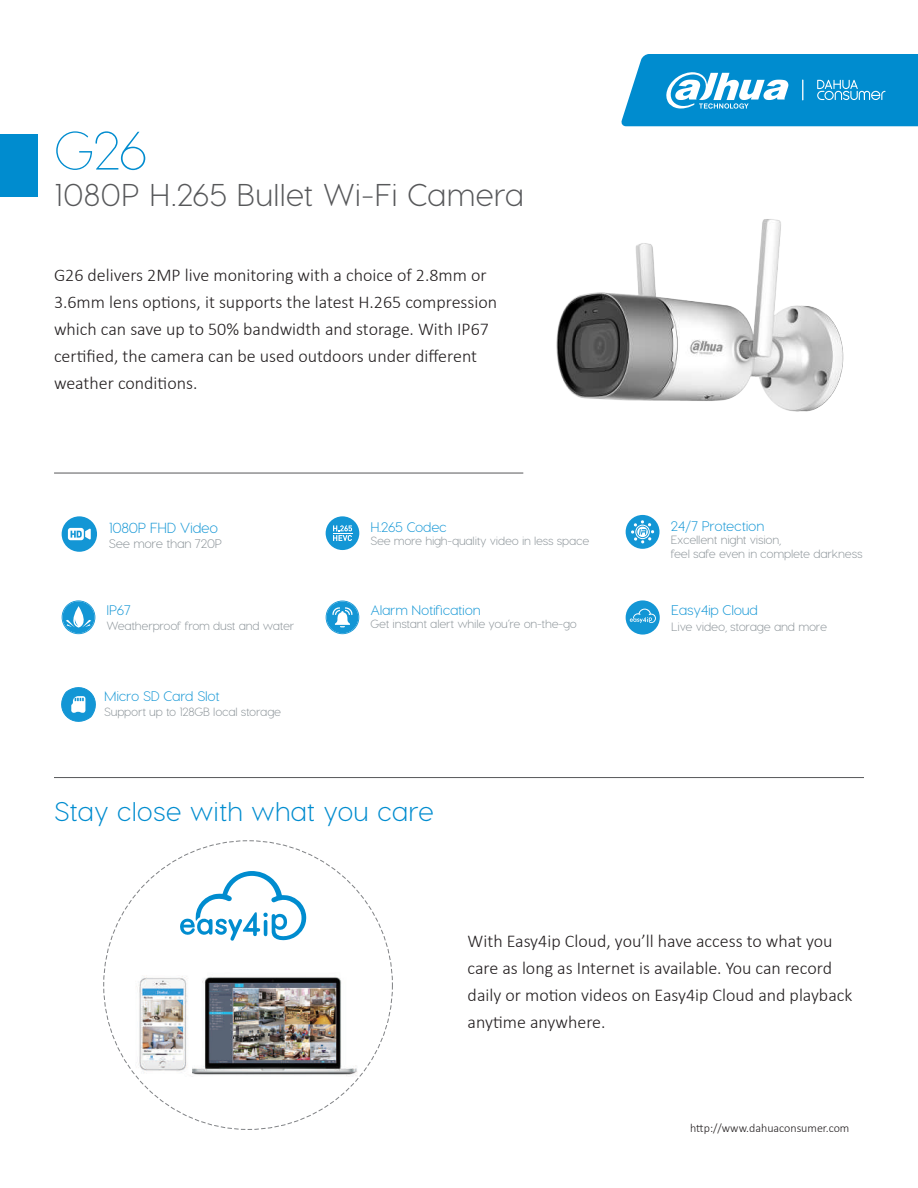
<style>
.page{position:relative;width:918px;height:1188px;background:#fff}
.page>*{position:absolute;margin:0;border:0;box-sizing:border-box;transform-origin:0 0}
.t1{font:100 54px "Visby CF";color:#008ccf}
.t2{font:300 31.5px "Visby CF";color:#57585a}
.t3{font:300 27px "Visby CF";color:#008ccf}
.t4{font:300 18px/27px "Calibri";color:#231f20}
.t5{font:300 14.55px "Visby CF";letter-spacing:-.02em;color:#1396d5}
.t6{font:300 14.1px "Visby CF";letter-spacing:-.02em;color:#1396d5}
.t7{font:300 13.95px "Visby CF";letter-spacing:-.02em;color:#1396d5}
.t8{font:300 13.8px "Visby CF";letter-spacing:-.02em;color:#1396d5}
.t9{font:300 12.45px "Visby CF";letter-spacing:-.02em;color:#8a9297}
.t10{font:300 12px/14px "Visby CF";letter-spacing:-.02em;color:#8a9297}
.t11{font:300 12px "Calibri";color:#231f20}
.t12{font:300 11.85px "Visby CF";letter-spacing:-.02em;color:#8a9297}
</style>
<div class="page">
<div style="left:0;top:134px;width:38px;height:63px;background:#008ccf"></div>
<hr style="left:54px;top:473px;width:469px;height:1px;background:#57585a">
<hr style="left:54px;top:777px;width:810px;height:1px;background:#57585a">
<img style="left:192px;top:977px;width:167px;height:102px">
<svg style="left:180px;top:871px;width:127px;height:70px"></svg>
<img style="left:139px;top:976px;width:49px;height:97px">
<svg style="left:621px;top:54px;width:297px;height:72px"></svg>
<img style="left:427px;top:219px;width:417px;height:302px">
<div style="left:326px;top:516px;width:33px;height:34px;background:#1396d5;border-radius:50%"></div>
<svg style="left:333px;top:525px;width:19px;height:16px"></svg>
<div style="left:626px;top:515px;width:34px;height:34px;background:#1396d5;border-radius:50%"></div>
<svg style="left:631px;top:520px;width:23px;height:24px"></svg>
<div style="left:626px;top:600px;width:34px;height:35px;background:#1396d5;border-radius:50%"></div>
<svg style="left:630px;top:609px;width:26px;height:14px"></svg>
<div style="left:62px;top:516px;width:35px;height:36px;background:#1396d5;border-radius:50%"></div>
<svg style="left:68px;top:528px;width:23px;height:12px"></svg>
<svg style="left:62px;top:600px;width:33px;height:34px"></svg>
<svg style="left:326px;top:601px;width:33px;height:33px"></svg>
<svg style="left:61px;top:687px;width:35px;height:35px"></svg>
<h1 class="t1" style="left:54px;top:118px;width:95px">G26</h1>
<h2 class="t2" style="left:54px;top:175px;width:472px">1080P H.265 Bullet Wi-Fi Camera</h2>
<p class="t4" style="left:54px;top:262px;width:445px">G26 delivers 2MP live monitoring with a choice of 2.8mm or 3.6mm lens options, it supports the latest H.265 compression which can save up to 50% bandwidth and storage. With IP67 certified, the camera can be used outdoors under different weather conditions.</p>
<p class="t5" style="left:109px;top:519px;width:111px">1080P FHD Video</p>
<p class="t9" style="left:109px;top:536px;width:115px">See more than 720P</p>
<p class="t7" style="left:107px;top:602px;width:26px">IP67</p>
<p class="t12" style="left:107px;top:619px;width:189px">Weatherproof from dust and water</p>
<p class="t7" style="left:104px;top:687px;width:117px">Micro SD Card Slot</p>
<p class="t12" style="left:104px;top:704px;width:178px">Support up to 128GB local storage</p>
<p class="t8" style="left:370px;top:519px;width:78px">H.265 Codec</p>
<p class="t12" style="left:370px;top:534px;width:220px">See more high-quality video in less space</p>
<p class="t8" style="left:370px;top:602px;width:112px">Alarm Notification</p>
<p class="t12" style="left:370px;top:617px;width:208px">Get instant alert while you’re on-the-go</p>
<h3 class="t3" style="left:54px;top:795px;width:382px">Stay close with what you care</h3>
<p class="t7" style="left:671px;top:517px;width:95px">24/7 Protection</p>
<p class="t10" style="left:671px;top:533px;width:193px">Excellent night vision,<br>feel safe even in complete darkness</p>
<p class="t6" style="left:671px;top:602px;width:89px">Easy4ip Cloud</p>
<p class="t10" style="left:671px;top:619px;width:158px">Live video, storage and more</p>
<p class="t4" style="left:468px;top:927px;width:386px">With Easy4ip Cloud, you’ll have access to what you care as long as Internet is available. You can record daily or motion videos on Easy4ip Cloud and playback anytime anywhere.</p>
<p class="t11" style="left:690px;top:1121px;width:161px">http://www.dahuaconsumer.com</p>
</div>
